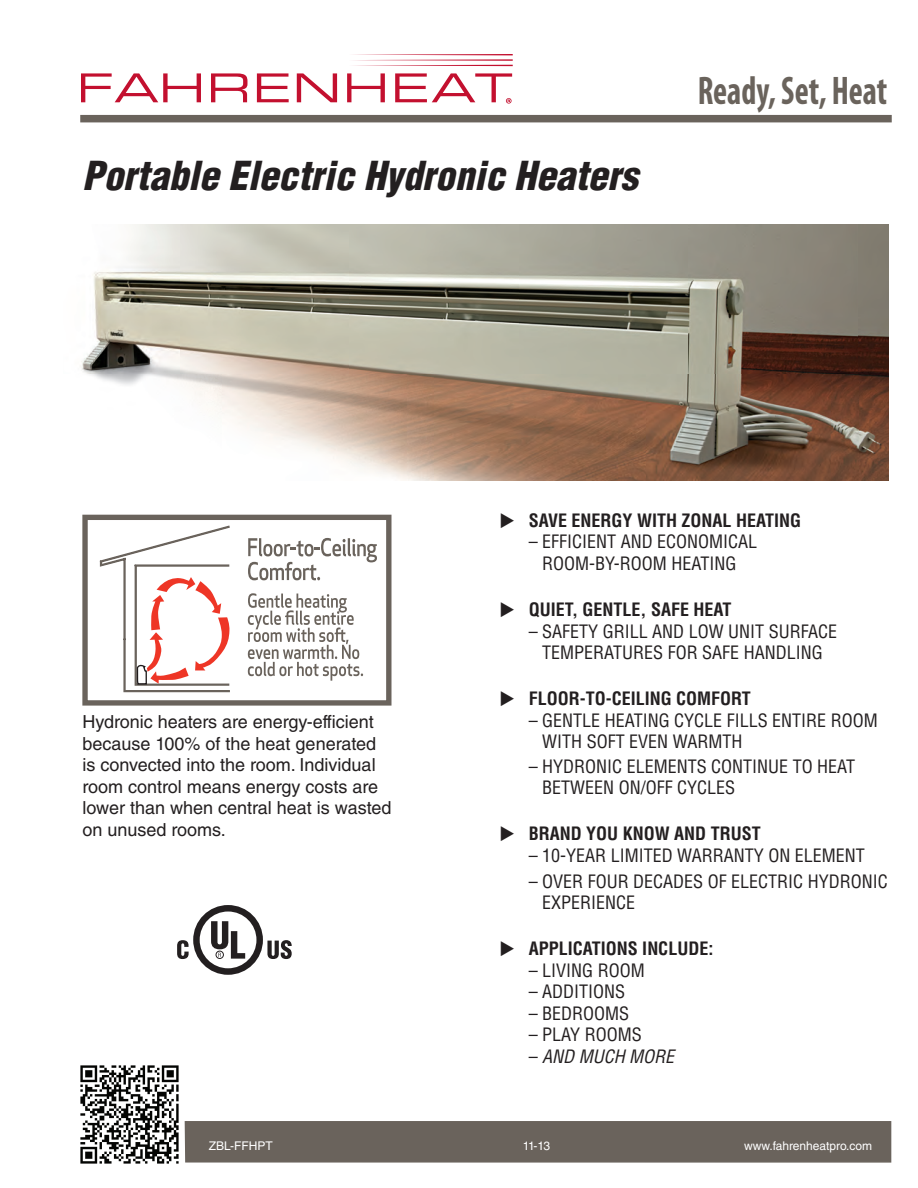
<style>
.page{position:relative;width:918px;height:1188px;background:#fff}
.page>*{position:absolute;margin:0;border:0;box-sizing:border-box;transform-origin:0 0}
.t1{font:700 condensed 40.2px "Myriad Pro";color:#6a635c;scale:.83 1}
.t2{font:italic 900 condensed 39px "Helvetica LT Std";color:#231f20}
.t3{font:condensed 18px/21.6px "Helvetica LT Std";color:#231f20;text-align:center}
.t4{font:18px/21.6px "Helvetica LT Std";color:#231f20}
.t5{font:700 condensed 18px "Helvetica LT Std";color:#231f20}
.t6{font:italic condensed 18px "Helvetica LT Std";color:#231f20}
.t7{font:12px "Helvetica LT Std";color:#fff}
.s1{font-style:normal}
</style>
<div class="page">
<div style="left:80px;top:115px;width:812px;height:7px;background:#6a635c"></div>
<div style="left:184px;top:1121px;width:708px;height:42px;background:#6a635c"></div>
<svg style="left:81px;top:73px;width:120px;height:29px"></svg>
<svg style="left:211px;top:73px;width:36px;height:29px"></svg>
<svg style="left:257px;top:73px;width:32px;height:29px"></svg>
<svg style="left:297px;top:73px;width:40px;height:29px"></svg>
<svg style="left:347px;top:73px;width:38px;height:29px"></svg>
<svg style="left:354px;top:54px;width:159px;height:12px"></svg>
<svg style="left:395px;top:73px;width:117px;height:31px"></svg>
<img style="left:81px;top:225px;width:808px;height:255px">
<div style="left:82px;top:515px;width:309px;height:191px;border:5px solid #6a635c"></div>
<svg style="left:99px;top:525px;width:131px;height:168px"></svg>
<svg style="left:248px;top:593px;width:115px;height:88px"></svg>
<svg style="left:248px;top:538px;width:129px;height:42px"></svg>
<svg style="left:177px;top:905px;width:115px;height:70px"></svg>
<img style="left:80px;top:1065px;width:99px;height:99px">
<h2 class="t2" style="left:82px;top:151px;width:557px">Portable Electric Hydronic Heaters</h2>
<h1 class="t1" style="left:698px;top:65px;width:230px">Ready, Set, Heat</h1>
<p class="t4" style="left:82px;top:711px;width:310px">Hydronic heaters are energy-efficient because 100% of the heat generated is convected into the room. Individual room control means energy costs are lower than when central heat is wasted on unused rooms.</p>
<p class="t5" style="left:500px;top:509px;width:303px">◆ SAVE ENERGY WITH ZONAL HEATING</p>
<p class="t3" style="left:529px;top:531px;width:230px">– EFFICIENT AND ECONOMICAL<br>ROOM-BY-ROOM HEATING</p>
<p class="t5" style="left:500px;top:598px;width:94px">◆ QUIET, GENTLE</p>
<p class="t5" style="left:641px;top:598px;width:93px">, SAFE HEAT</p>
<p class="t3" style="left:529px;top:620px;width:84px">– SAFETY GRILL</p>
<p class="t3" style="left:652px;top:620px;width:12px">AND</p>
<p class="t3" style="left:689px;top:620px;width:111px">LOW UNIT SURFAC</p>
<p class="t3" style="left:828px;top:620px;width:10px">E</p>
<p class="t3" style="left:542px;top:642px;width:136px">TEMPERATURES FOR</p>
<p class="t3" style="left:702px;top:642px;width:53px">SAFE HANDLING</p>
<p class="t5" style="left:500px;top:687px;width:41px">◆ FLOOR</p>
<p class="t5" style="left:580px;top:687px;width:51px">-TO-CEILING</p>
<p class="t5" style="left:676px;top:687px;width:55px">COMFORT</p>
<p class="t3" style="left:529px;top:709px;width:106px">– GENTLE HEATING</p>
<p class="t3" style="left:674px;top:709px;width:11px">CYCL</p>
<p class="t3" style="left:713px;top:709px;width:22px">E FILL</p>
<p class="t3" style="left:758px;top:709px;width:33px">S ENTIR</p>
<p class="t3" style="left:817px;top:709px;width:26px">E ROOM</p>
<p class="t3" style="left:542px;top:731px;width:65px">WITH SOFT</p>
<p class="t3" style="left:629px;top:731px;width:70px">EVEN WARMTH</p>
<p class="t3" style="left:529px;top:755px;width:25px">– HYDRONIC</p>
<p class="t3" style="left:627px;top:755px;width:95px">ELEMENTS CONTIN</p>
<p class="t3" style="left:768px;top:755px;width:79px">UE TO HEAT</p>
<p class="t3" style="left:542px;top:777px;width:114px">BETWEEN ON/OFF</p>
<p class="t3" style="left:677px;top:777px;width:11px">CYCL</p>
<p class="t3" style="left:716px;top:777px;width:21px">ES</p>
<p class="t5" style="left:500px;top:822px;width:263px">◆ BRAND YOU KNOW AND TRUST</p>
<p class="t3" style="left:529px;top:844px;width:338px">– 10-YEAR LIMITED WARRANTY ON ELEMENT</p>
<p class="t3" style="left:542px;top:870px;width:347px;text-align:left;text-indent:-14px">– OVER FOU R DECADES OF ELECTRIC HYDRONIC<br>EXPERIENCE</p>
<p class="t5" style="left:500px;top:937px;width:94px">◆ APPLICATION</p>
<p class="t5" style="left:628px;top:937px;width:87px">S INCLUDE:</p>
<p class="t3" style="left:529px;top:959px;width:118px">– LIVING ROOM</p>
<p class="t3" style="left:529px;top:981px;width:96px">– ADDITIONS</p>
<p class="t3" style="left:529px;top:1002px;width:100px">– BEDROOMS</p>
<p class="t3" style="left:529px;top:1024px;width:24px">– PLAY</p>
<p class="t3" style="left:585px;top:1024px;width:13px">ROOM</p>
<p class="t3" style="left:632px;top:1024px;width:12px">S</p>
<p class="t6" style="left:529px;top:1045px;width:147px"><span class="s1">–</span> AND MUCH MORE</p>
<p class="t7" style="left:209px;top:1139px;width:65px">ZBL-FFHPT</p>
<p class="t7" style="left:523px;top:1139px;width:29px">11-13</p>
<p class="t7" style="left:744px;top:1139px;width:130px">www.fahrenheatpro.com</p>
</div>
